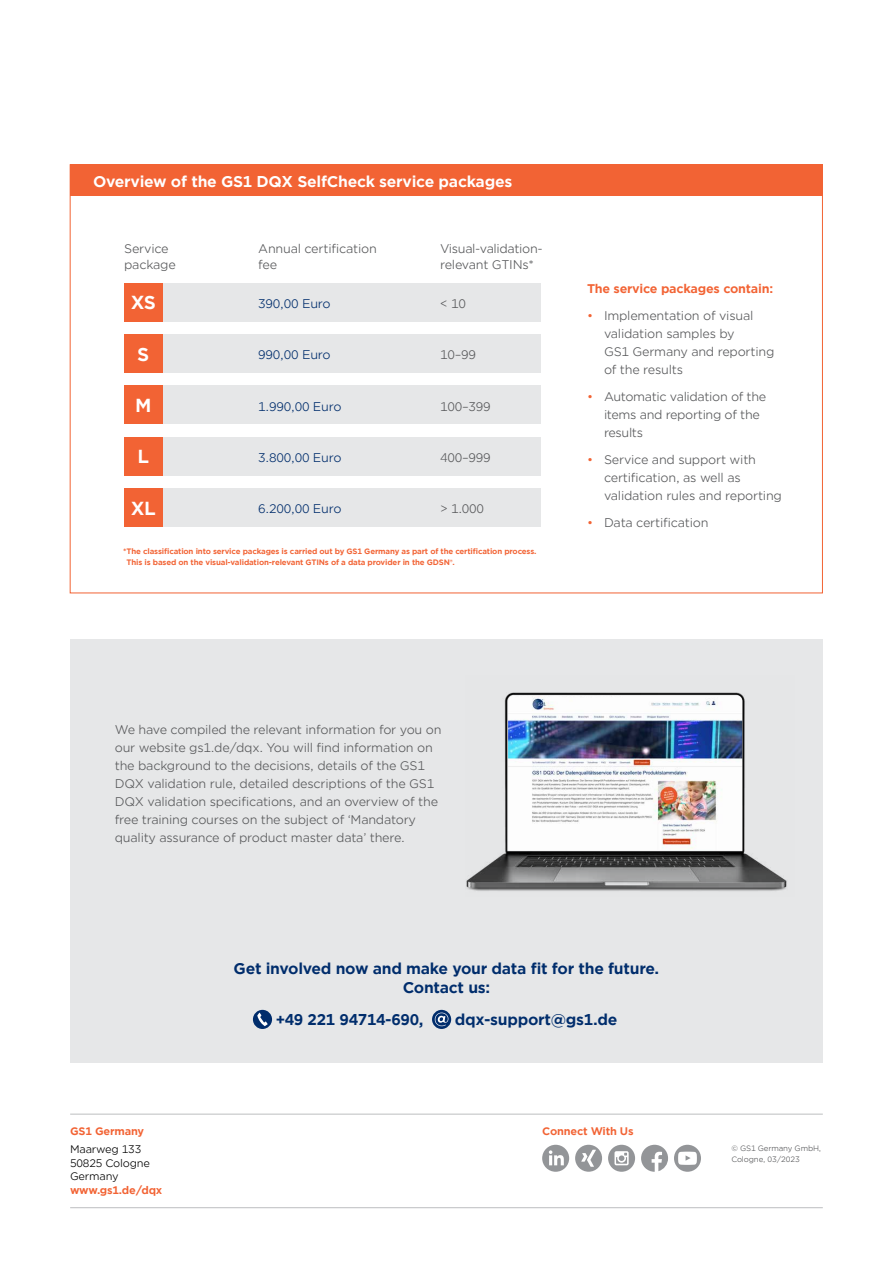
<style>
.page{position:relative;width:893px;height:1263px;background:#fff}
.page>*{position:absolute;margin:0;border:0;box-sizing:border-box;transform-origin:0 0}
.t1{font:700 18px "Gotham Office";color:#fff}
.t2{font:700 15px/19.5px "Gotham Office";letter-spacing:-.02em;color:#002d6c;text-align:center}
.t3{font:700 15px "Gotham Office";letter-spacing:-.02em;color:#fff}
.t4{font:12px/18px "Gotham Office";letter-spacing:-.02em;color:#58595b}
.t5{font:12px "Gotham Office";letter-spacing:-.02em;color:#002d6c}
.t6{font:700 12px "Gotham Office";letter-spacing:-.02em;color:#f26334}
.t7{font:700 10.5px "Gotham Office";letter-spacing:-.02em;color:#f26334}
.t8{font:10.5px/13.5px "Gotham Office";letter-spacing:-.02em;color:#000}
.t9{font:700 7.5px/10.5px "Gotham Office";letter-spacing:-.02em;color:#f26334}
.t10{font:7.5px/10.5px "Gotham Office";letter-spacing:-.02em;color:#58595b}
.s1{color:#f26334}
</style>
<div class="page">
<div style="left:70px;top:640px;width:753px;height:423px;background:#e6e7e8"></div>
<div style="left:253px;top:1010px;width:19px;height:19px;background:#002d6c;border-radius:50%"></div>
<svg style="left:257px;top:1013px;width:11px;height:13px"></svg>
<svg style="left:432px;top:1010px;width:19px;height:19px"></svg>
<svg style="left:435px;top:1012px;width:13px;height:14px"></svg>
<hr style="left:70px;top:1114px;width:753px;height:1px;background:#bcbec0">
<hr style="left:70px;top:1207px;width:753px;height:1px;background:#bcbec0">
<div style="left:575px;top:1145px;width:27px;height:27px;background:#939598;border-radius:50%"></div>
<svg style="left:581px;top:1150px;width:15px;height:17px"></svg>
<svg style="left:641px;top:1145px;width:27px;height:27px"></svg>
<svg style="left:608px;top:1145px;width:27px;height:27px"></svg>
<svg style="left:542px;top:1145px;width:27px;height:27px"></svg>
<svg style="left:674px;top:1145px;width:27px;height:27px"></svg>
<div style="left:70px;top:164px;width:753px;height:429px;background:#fff;border:1px solid #f26334"></div>
<div style="left:70px;top:165px;width:753px;height:31px;background:#f26334"></div>
<div style="left:124px;top:283px;width:417px;height:38px;background:#e6e7e8"></div>
<div style="left:124px;top:283px;width:38px;height:38px;background:#f26334"></div>
<div style="left:124px;top:334px;width:417px;height:39px;background:#e6e7e8"></div>
<div style="left:124px;top:334px;width:38px;height:39px;background:#f26334"></div>
<div style="left:124px;top:386px;width:417px;height:38px;background:#e6e7e8"></div>
<div style="left:124px;top:386px;width:38px;height:38px;background:#f26334"></div>
<div style="left:124px;top:437px;width:417px;height:38px;background:#e6e7e8"></div>
<div style="left:124px;top:437px;width:38px;height:38px;background:#f26334"></div>
<div style="left:124px;top:488px;width:417px;height:39px;background:#e6e7e8"></div>
<div style="left:124px;top:488px;width:38px;height:39px;background:#f26334"></div>
<img style="left:466px;top:692px;width:321px;height:199px">
<img style="left:508px;top:695px;width:234px;height:156px">
<p class="t3" style="left:93px;top:171px;width:421px">Overview of the GS1 DQX SelfCheck service packages</p>
<p class="t4" style="left:124px;top:240px;width:53px;line-height:16.5px">Service package</p>
<p class="t4" style="left:258px;top:240px;width:120px;line-height:16.5px">Annual certification fee</p>
<p class="t4" style="left:440px;top:240px;width:104px;line-height:16.5px">Visual-validation&shy;relevant GTINs*</p>
<h1 class="t1" style="left:131px;top:290px;width:27px">XS</h1>
<p class="t5" style="left:258px;top:295px;width:74px">390,00 Euro</p>
<p class="t4" style="left:440px;top:294px;width:27px">&lt; 10</p>
<h1 class="t1" style="left:137px;top:342px;width:14px">S</h1>
<p class="t5" style="left:258px;top:347px;width:74px">990,00 Euro</p>
<p class="t4" style="left:440px;top:345px;width:37px">10–99</p>
<h1 class="t1" style="left:135px;top:393px;width:18px">M</h1>
<p class="t5" style="left:258px;top:398px;width:85px">1.990,00 Euro</p>
<p class="t4" style="left:440px;top:397px;width:52px">100–399</p>
<h1 class="t1" style="left:137px;top:444px;width:13px">L</h1>
<p class="t5" style="left:258px;top:449px;width:85px">3.800,00 Euro</p>
<p class="t4" style="left:440px;top:448px;width:52px">400–999</p>
<h1 class="t1" style="left:131px;top:496px;width:27px">XL</h1>
<p class="t5" style="left:258px;top:501px;width:85px">6.200,00 Euro</p>
<p class="t4" style="left:440px;top:499px;width:46px">&gt; 1.000</p>
<p class="t9" style="left:127px;top:546px;width:411px;text-indent:-3px">*The classification into service packages is carried out by GS1 Germany as part of the certification process.<br>This is based on the visual-validation-relevant GTINs of a data provider in the GDSN®.</p>
<p class="t6" style="left:587px;top:280px;width:188px">The service packages contain:</p>
<p class="t4" style="left:604px;top:306px;width:172px;text-indent:-17px"><span class="s1">•</span> Implementation of visual validation samples by<br>GS1 Germany and reporting of the results</p>
<p class="t4" style="left:604px;top:387px;width:164px;text-indent:-17px"><span class="s1">•</span> Automatic validation of the items and reporting of the results</p>
<p class="t4" style="left:604px;top:450px;width:179px;text-indent:-17px"><span class="s1">•</span> Service and support with certification, as well as validation rules and reporting</p>
<p class="t4" style="left:587px;top:513px;width:123px"><span class="s1">•</span> Data certification</p>
<p class="t4" style="left:115px;top:721px;width:328px">We have compiled the relevant information for you on our website gs1.de/dqx. You will find information on the background to the decisions, details of the GS1<br>DQX validation rule, detailed descriptions of the GS1<br>DQX validation specifications, and an overview of the free training courses on the subject of ‘Mandatory quality assurance of product master data’ there.</p>
<p class="t7" style="left:70px;top:1124px;width:75px">GS1 Germany</p>
<p class="t8" style="left:70px;top:1142px;width:81px">Maarweg 133<br>50825 Cologne<br>Germany</p>
<p class="t7" style="left:70px;top:1182px;width:94px">www.gs1.de/dqx</p>
<p class="t2" style="left:234px;top:958px;width:427px">Get involved now and make your data fit for the future.<br>Contact us:</p>
<p class="t2" style="left:276px;top:1010px;width:150px">+49 221 94714-690,</p>
<p class="t2" style="left:455px;top:1010px;width:164px">dqx-support@gs1.de</p>
<p class="t7" style="left:542px;top:1124px;width:93px">Connect With Us</p>
<p class="t10" style="left:731px;top:1143px;width:91px">© GS1 Germany GmbH,<br>Cologne, 03/2023</p>
</div>
